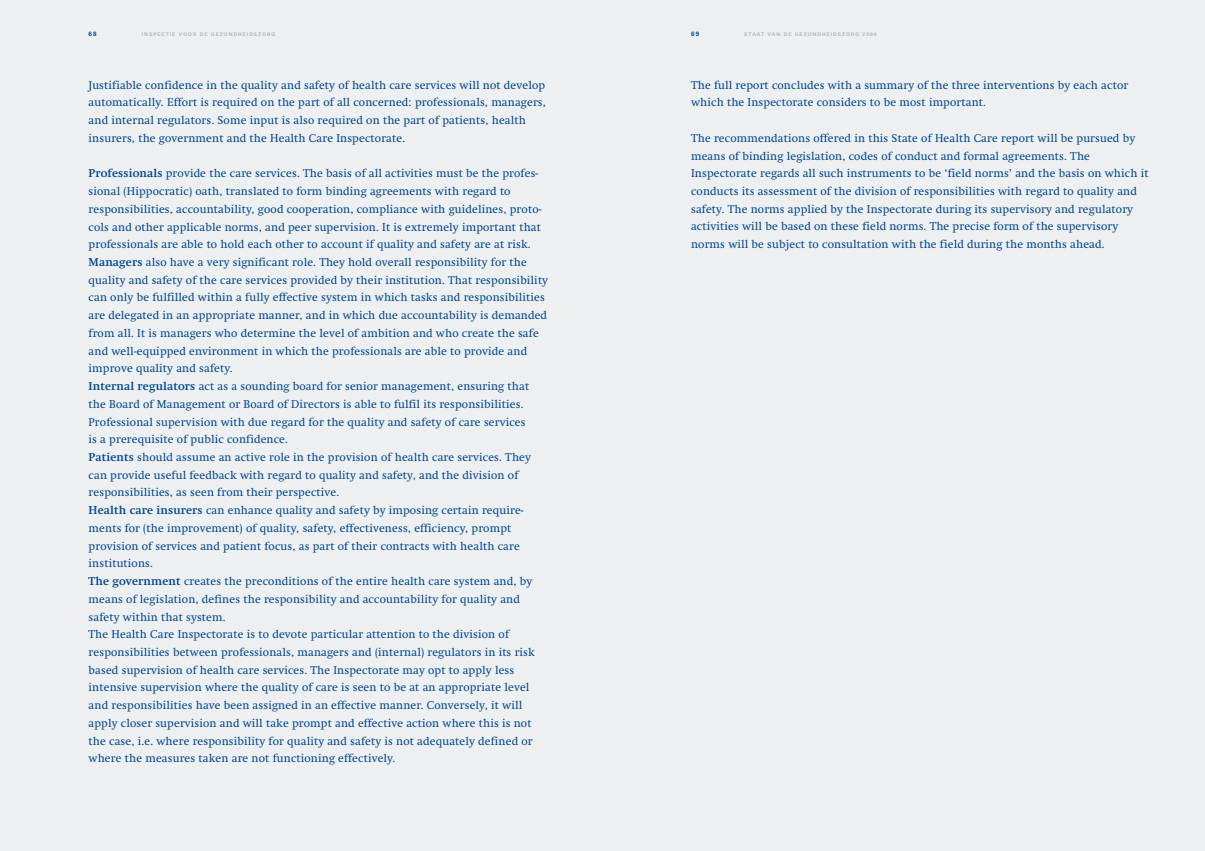
<style>
.page{position:relative;width:1205px;height:851px;background:#fff}
.page>*{position:absolute;margin:0;border:0;box-sizing:border-box;transform-origin:0 0}
.platte_tekst{font:11.25px/17.8px "Swift";letter-spacing:.015em;color:#014990}
.t1{font:700 6.25px "Univers";color:#014990}
.t2{font:700 5px "Univers";letter-spacing:.2em;color:#b2b7bb}
.s1{font-weight:700}
</style>
<div class="page">
<div style="left:0;top:0;width:602px;height:850px;background:#eeeff1"></div>
<div style="left:602px;top:0;width:603px;height:850px;background:#eeeff1"></div>
<p class="t1" style="left:89px;top:30px;width:10px">68</p>
<p class="t2" style="left:142px;top:31px;width:135px">INSPECTIE VOOR DE GEZONDHEIDSZORG</p>
<p class="t1" style="left:691px;top:30px;width:10px">69</p>
<p class="t2" style="left:744px;top:31px;width:134px">STAAT VAN DE GEZONDHEIDSZORG 2009</p>
<p class="platte_tekst" style="left:89px;top:76px;width:459px">Justifiable confidence in the quality and safety of health care services will not develop automatically. Effort is required on the part of all concerned: professionals, managers, and internal regulators. Some input is also required on the part of patients, health insurers, the government and the Health Care Inspectorate.</p>
<p class="platte_tekst" style="left:89px;top:165px;width:454px"><span class="s1">Professionals</span> provide the care services. The basis of all activities must be the profes&shy;sional (Hippocratic) oath, translated to form binding agreements with regard to responsibilities, accountability, good cooperation, compliance with guidelines, proto&shy;cols and other applicable norms, and peer supervision. It is extremely important that professionals are able to hold each other to account if quality and safety are at risk.</p>
<p class="platte_tekst" style="left:89px;top:253px;width:461px"><span class="s1">Managers</span> also have a very significant role. They hold overall responsibility for the quality and safety of the care services provided by their institution. That responsibility can only be fulfilled within a fully effective system in which tasks and responsibilities are delegated in an appropriate manner, and in which due accountability is demanded from all. It is managers who determine the level of ambition and who create the safe and well-equipped environment in which the professionals are able to provide and improve quality and safety.</p>
<p class="platte_tekst" style="left:89px;top:377px;width:442px"><span class="s1">Internal regulators</span> act as a sounding board for senior management, ensuring that the Board of Management or Board of Directors is able to fulfil its responsibilities.<br>Professional supervision with due regard for the quality and safety of care services is a prerequisite of public confidence.</p>
<p class="platte_tekst" style="left:89px;top:448px;width:444px"><span class="s1">Patients</span> should assume an active role in the provision of health care services. They can provide useful feedback with regard to quality and safety, and the division of responsibilities, as seen from their perspective.</p>
<p class="platte_tekst" style="left:89px;top:501px;width:437px"><span class="s1">Health care insurers</span> can enhance quality and safety by imposing certain require&shy;ments for (the improvement) of quality, safety, effectiveness, efficiency, prompt provision of services and patient focus, as part of their contracts with health care institutions.</p>
<p class="platte_tekst" style="left:89px;top:572px;width:445px"><span class="s1">The government</span> creates the preconditions of the entire health care system and, by means of legislation, defines the responsibility and accountability for quality and safety within that system.</p>
<p class="platte_tekst" style="left:89px;top:625px;width:448px">The Health Care Inspectorate is to devote particular attention to the division of responsibilities between professionals, managers and (internal) regulators in its risk based supervision of health care services. The Inspectorate may opt to apply less intensive supervision where the quality of care is seen to be at an appropriate level and responsibilities have been assigned in an effective manner. Conversely, it will apply closer supervision and will take prompt and effective action where this is not the case, i.e. where responsibility for quality and safety is not adequately defined or where the measures taken are not functioning effectively.</p>
<p class="platte_tekst" style="left:691px;top:76px;width:439px">The full report concludes with a summary of the three interventions by each actor which the Inspectorate considers to be most important.</p>
<p class="platte_tekst" style="left:691px;top:129px;width:459px">The recommendations offered in this State of Health Care report will be pursued by means of binding legislation, codes of conduct and formal agreements. The Inspectorate regards all such instruments to be ‘field norms’ and the basis on which it conducts its assessment of the division of responsibilities with regard to quality and safety. The norms applied by the Inspectorate during its supervisory and regulatory activities will be based on these field norms. The precise form of the supervisory norms will be subject to consultation with the field during the months ahead.</p>
</div>
